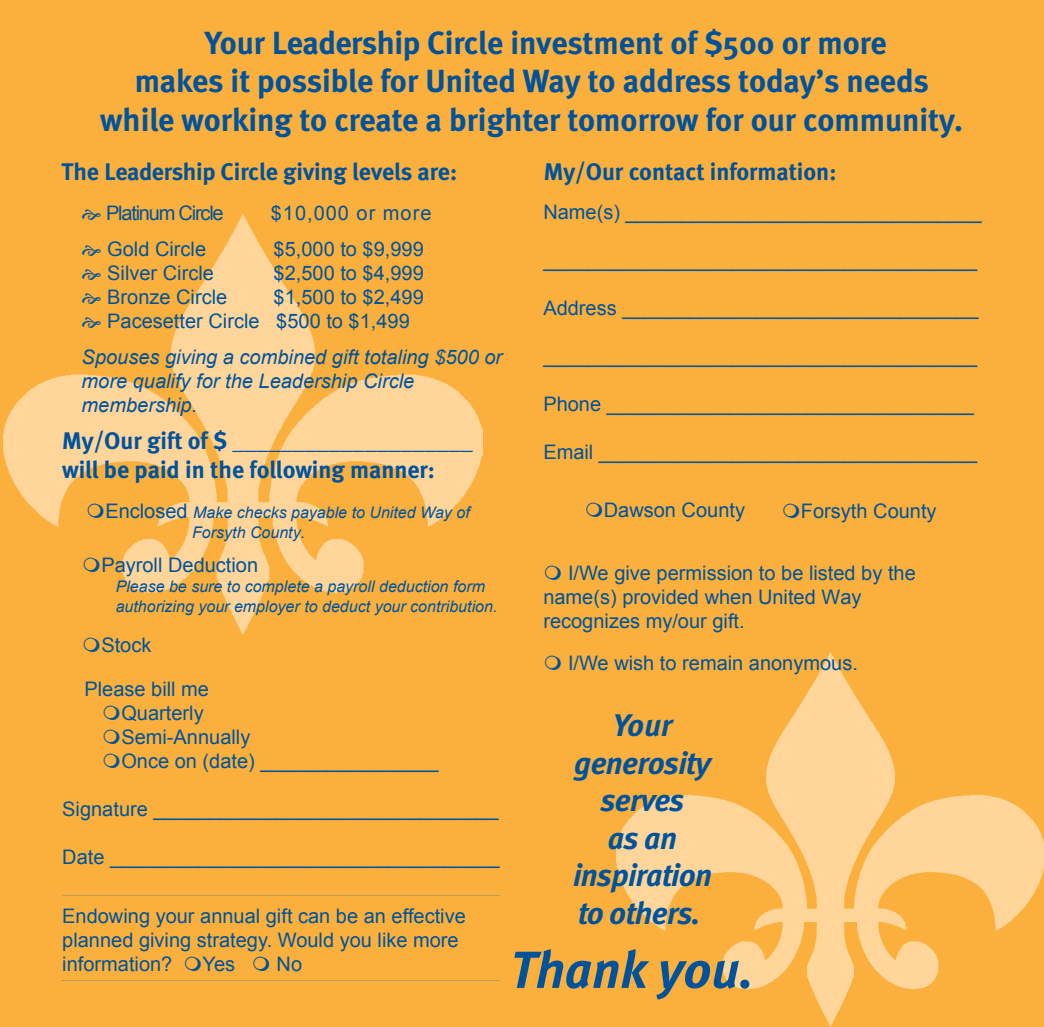
<style>
.page{position:relative;width:1044px;height:1027px;background:#fff}
.page>*{position:absolute;margin:0;border:0;box-sizing:border-box;transform-origin:0 0}
.t1{font:italic 700 52px "Meta";color:#00539b}
.t2{font:700 32px "Meta";letter-spacing:-.005em;color:#00539b}
.t3{font:italic 700 31.2px/37.4px "Meta";letter-spacing:-.02em;color:#00539b;text-align:center}
.t4{font:700 24px/28.8px "Meta";color:#00539b}
.t5{font:20px/24px "Arial";color:#00539b}
.t6{font:italic 20px/24px "Arial";color:#00539b}
.t7{font:20px "Arial";letter-spacing:-.06em;color:#00539b}
.t8{font:20px "Arial";letter-spacing:.05em;color:#00539b}
.t9{font:italic 16px/20px "Arial";color:#00539b}
.s1{font-style:normal;font-size:20px}
</style>
<div class="page">
<div style="left:0;top:0;width:1043px;height:1026px;background:#fbb03d"></div>
<img style="left:616px;top:652px;width:427px;height:373px">
<img style="left:4px;top:214px;width:478px;height:419px">
<svg style="left:88px;top:503px;width:16px;height:14px"></svg>
<svg style="left:84px;top:557px;width:16px;height:14px"></svg>
<svg style="left:82px;top:214px;width:19px;height:6px"></svg>
<svg style="left:82px;top:245px;width:19px;height:11px"></svg>
<svg style="left:82px;top:269px;width:19px;height:11px"></svg>
<svg style="left:82px;top:293px;width:19px;height:11px"></svg>
<svg style="left:82px;top:317px;width:19px;height:11px"></svg>
<h2 class="t2" style="left:205px;top:24px;width:683px">Your Leadership Circle investment of $500 or more</h2>
<h2 class="t2" style="left:135px;top:63px;width:795px">makes it possible for United Way to address today’s needs</h2>
<h2 class="t2" style="left:100px;top:101px;width:864px">while working to create a brighter tomorrow for our community.</h2>
<p class="t4" style="left:543px;top:157px;width:294px">My/Our contact information:</p>
<p class="t5" style="left:543px;top:200px;width:439px">Name(s) ________________________________</p>
<p class="t4" style="left:62px;top:157px;width:397px">The Leadership Circle giving levels are:</p>
<p class="t7" style="left:106px;top:200px;width:119px">Platinum Circle</p>
<p class="t8" style="left:271px;top:200px;width:162px">$10,000 or more</p>
<p class="t5" style="left:107px;top:237px;width:100px">Gold Circle</p>
<p class="t5" style="left:273px;top:237px;width:152px">$5,000 to $9,999</p>
<p class="t5" style="left:107px;top:261px;width:108px">Silver Circle</p>
<p class="t5" style="left:273px;top:261px;width:152px">$2,500 to $4,999</p>
<p class="t5" style="left:107px;top:285px;width:122px">Bronze Circle</p>
<p class="t5" style="left:543px;top:248px;width:435px">_______________________________________</p>
<p class="t5" style="left:543px;top:296px;width:436px">Address ________________________________</p>
<p class="t5" style="left:107px;top:285px;width:318px;text-indent:166px">$1,500 to $2,499<br>Pacesetter Circle $500 to $1,499</p>
<p class="t6" style="left:82px;top:345px;width:422px">Spouses giving a combined gift totaling $500 or more qualify for the Leadership Circle membership.</p>
<p class="t5" style="left:543px;top:344px;width:435px">_______________________________________</p>
<p class="t5" style="left:543px;top:392px;width:432px">Phone _________________________________</p>
<p class="t5" style="left:543px;top:440px;width:435px">Email __________________________________</p>
<p class="t4" style="left:62px;top:426px;width:412px">My/Our gift of $ ____________________ will be paid in the following manner:</p>
<p class="t9" style="left:192px;top:502px;width:279px;text-indent:-87px"><span class="s1">Enclosed</span> Make checks payable to United Way of<br>Forsyth County.</p>
<p class="t5" style="left:101px;top:552px;width:158px">Payroll Deduction</p>
<p class="t9" style="left:116px;top:576px;width:383px">Please be sure to complete a payroll deduction form authorizing your employer to deduct your contribution.</p>
<p class="t5" style="left:101px;top:632px;width:52px">Stock</p>
<p class="t5" style="left:121px;top:676px;width:318px;text-indent:-37px">Please bill me<br>Quarterly<br>Semi-Annually<br>Once on (date) ________________</p>
<p class="t5" style="left:62px;top:796px;width:437px">Signature _______________________________</p>
<p class="t5" style="left:62px;top:844px;width:438px">Date ___________________________________</p>
<p class="t5" style="left:603px;top:497px;width:143px">Dawson County</p>
<p class="t5" style="left:800px;top:498px;width:137px">Forsyth County</p>
<p class="t5" style="left:543px;top:560px;width:374px;text-indent:25px">I/We give permission to be listed by the name(s) provided when United Way recognizes my/our gift.</p>
<p class="t5" style="left:568px;top:650px;width:291px">I/We wish to remain anonymous.</p>
<h3 class="t3" style="left:573px;top:706px;width:140px">Your generosity serves<br>as an inspiration to others.</h3>
<h1 class="t1" style="left:510px;top:939px;width:245px">Thank you.</h1>
<p class="t5" style="left:62px;top:903px;width:405px">Endowing your annual gift can be an effective planned giving strategy. Would you like more information?</p>
<p class="t5" style="left:202px;top:951px;width:34px">Yes</p>
<p class="t5" style="left:276px;top:951px;width:27px">No</p>
</div>
